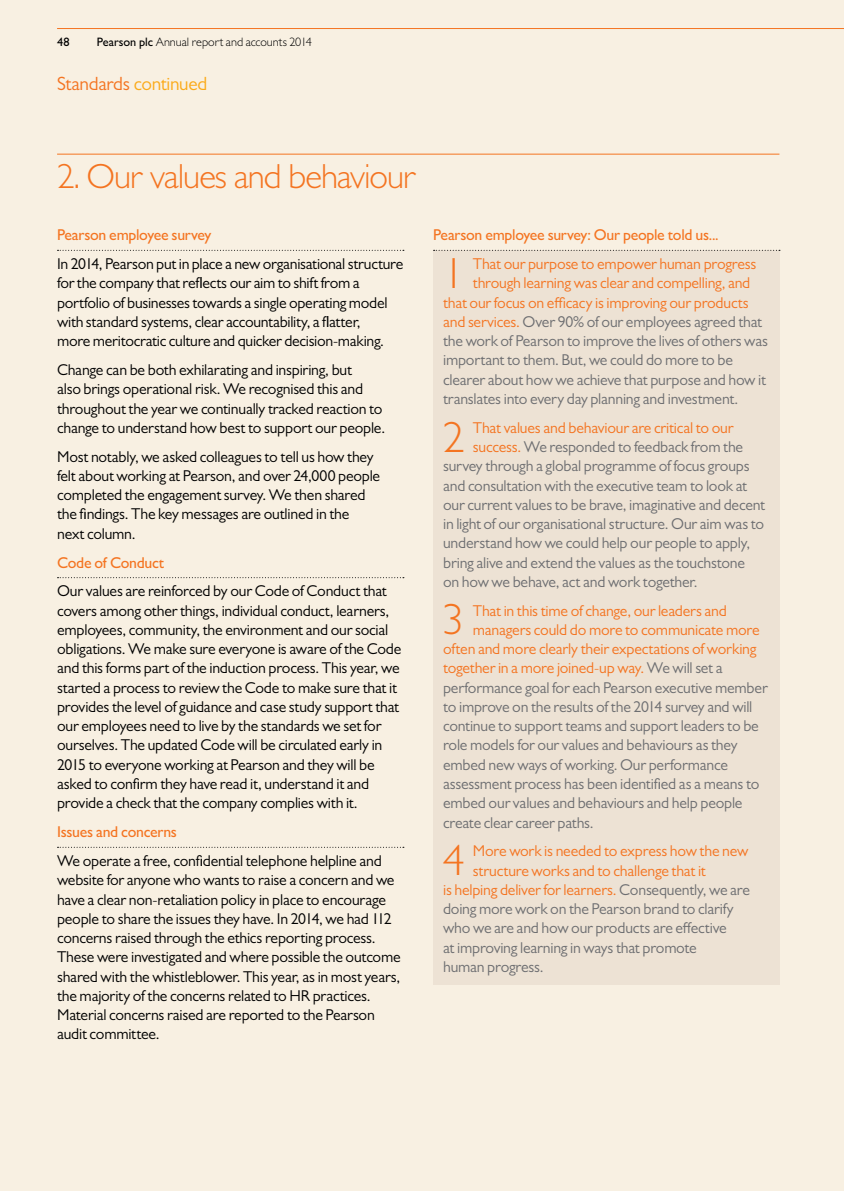
<style>
.page{position:relative;width:844px;height:1191px;background:#fff}
.page>*{position:absolute;margin:0;border:0;box-sizing:border-box;transform-origin:0 0}
.t1{font:300 43.75px "Gill Sans MT Pro";color:#f47421}
.t2{font:300 35px "Gill Sans MT Pro";letter-spacing:-.03em;color:#f47421}
.t3{font:19.25px "Gill Sans MT Pro";letter-spacing:-.015em;color:#f47421}
.t4{font:15.75px/19.2px "Gill Sans MT Pro";letter-spacing:-.015em;color:#000}
.t5{font:15.75px "Gill Sans MT Pro";letter-spacing:-.015em;color:#6d6e71}
.t6{font:15.75px "Gill Sans MT Pro";letter-spacing:-.015em;color:#f47421}
.t7{font:500 15.75px "Gill Sans MT Pro";letter-spacing:-.02em;color:#f47421}
.t8{font:300 12.25px "Gill Sans MT Pro";color:#000}
.t9{font:500 12.25px "Gill Sans MT Pro";color:#000}
.s1{font-weight:500}
.s2{color:#fbaa19}
.s3{color:#f47421}
.s4{color:#6d6e71}
</style>
<div class="page">
<div style="left:0;top:0;width:843px;height:1191px;background:#f8f0e2"></div>
<svg style="left:57px;top:250px;width:347px;height:1px"></svg>
<svg style="left:57px;top:577px;width:347px;height:1px"></svg>
<svg style="left:57px;top:847px;width:347px;height:1px"></svg>
<hr style="left:57px;top:154px;width:722px;height:1px;background:#f47421">
<div style="left:433px;top:251px;width:346px;height:734px;background:#ede2d4"></div>
<svg style="left:433px;top:250px;width:346px;height:1px"></svg>
<hr style="left:57px;top:28px;width:786px;height:1px;background:#f47421">
<p class="t9" style="left:57px;top:34px;width:14px">48</p>
<p class="t8" style="left:97px;top:34px;width:217px"><span class="s1">Pearson plc</span> Annual report and accounts 2014</p>
<p class="t3" style="left:57px;top:72px;width:152px">Standards <span class="s2">continued</span></p>
<h2 class="t2" style="left:57px;top:155px;width:360px">2. Our values and behaviour</h2>
<p class="t7" style="left:57px;top:226px;width:156px">Pearson employee survey</p>
<p class="t4" style="left:57px;top:254px;width:347px">In 2014, Pearson put in place a new organisational structure for the company that reflects our aim to shift from a portfolio of businesses towards a single operating model with standard systems, clear accountability, a flatter,<br>more meritocratic culture and quicker decision-making.</p>
<p class="t4" style="left:57px;top:360px;width:329px">Change can be both exhilarating and inspiring, but<br>also brings operational risk. We recognised this and throughout the year we continually tracked reaction to change to understand how best to support our people.</p>
<p class="t4" style="left:57px;top:446px;width:324px">Most notably, we asked colleagues to tell us how they felt about working at Pearson, and over 24,000 people completed the engagement survey. We then shared the findings. The key messages are outlined in the next column.</p>
<p class="t7" style="left:57px;top:553px;width:109px">Code of Conduct</p>
<p class="t4" style="left:57px;top:581px;width:346px">Our values are reinforced by our Code of Conduct that covers among other things, individual conduct, learners, employees, community, the environment and our social obligations. We make sure everyone is aware of the Code and this forms part of the induction process. This year, we started a process to review the Code to make sure that it provides the level of guidance and case study support that our employees need to live by the standards we set for ourselves. The updated Code will be circulated early in 2015 to everyone working at Pearson and they will be asked to confirm they have read it, understand it and provide a check that the company complies with it.</p>
<p class="t7" style="left:57px;top:822px;width:121px">Issues and concerns</p>
<p class="t4" style="left:57px;top:851px;width:345px">We operate a free, confidential telephone helpline and website for anyone who wants to raise a concern and we have a clear non-retaliation policy in place to encourage people to share the issues they have. In 2014, we had 112 concerns raised through the ethics reporting process.<br>These were investigated and where possible the outcome shared with the whistleblower. This year, as in most years, the majority of the concerns related to HR practices.<br>Material concerns raised are reported to the Pearson audit committee.</p>
<p class="t7" style="left:433px;top:226px;width:287px">Pearson employee survey: Our people told us...</p>
<p class="t6" style="left:473px;top:254px;width:285px">That our purpose to empower human progress</p>
<p class="t6" style="left:473px;top:274px;width:279px">through learning was clear and compelling, and</p>
<p class="t6" style="left:443px;top:293px;width:307px">that our focus on efficacy is improving our products</p>
<p class="t5" style="left:443px;top:312px;width:320px"><span class="s3">and services.</span> Over 90% of our employees agreed that</p>
<p class="t5" style="left:443px;top:331px;width:326px">the work of Pearson to improve the lives of others was</p>
<p class="t5" style="left:443px;top:351px;width:291px">important to them. But, we could do more to be</p>
<p class="t5" style="left:443px;top:370px;width:324px">clearer about how we achieve that purpose and how it</p>
<p class="t5" style="left:443px;top:389px;width:296px">translates into every day planning and investment.</p>
<p class="t6" style="left:473px;top:418px;width:262px">That values and behaviour are critical to our</p>
<p class="t5" style="left:473px;top:437px;width:272px"><span class="s3">success.</span> We responded to feedback from the</p>
<p class="t5" style="left:443px;top:456px;width:308px">survey through a global programme of focus groups</p>
<p class="t5" style="left:443px;top:476px;width:305px">and consultation with the executive team to look at</p>
<p class="t5" style="left:443px;top:495px;width:323px">our current values to be brave, imaginative and decent</p>
<p class="t5" style="left:443px;top:514px;width:322px">in light of our organisational structure. Our aim was to</p>
<p class="t5" style="left:443px;top:533px;width:308px">understand how we could help our people to apply,</p>
<p class="t5" style="left:443px;top:553px;width:303px">bring alive and extend the values as the touchstone</p>
<p class="t5" style="left:443px;top:572px;width:256px">on how we behave, act and work together.</p>
<p class="t6" style="left:473px;top:601px;width:255px">That in this time of change, our leaders and</p>
<p class="t6" style="left:473px;top:620px;width:288px">managers could do more to communicate more</p>
<p class="t6" style="left:443px;top:639px;width:315px">often and more clearly their expectations of working</p>
<p class="t6" style="left:443px;top:659px;width:281px">together in a more joined-up way. <span class="s4">We will set a</span></p>
<p class="t5" style="left:443px;top:678px;width:326px">performance goal for each Pearson executive member</p>
<p class="t5" style="left:443px;top:697px;width:311px">to improve on the results of the 2014 survey and will</p>
<p class="t5" style="left:443px;top:716px;width:317px">continue to support teams and support leaders to be</p>
<p class="t5" style="left:443px;top:736px;width:296px">role models for our values and behaviours as they</p>
<p class="t5" style="left:443px;top:755px;width:286px">embed new ways of working. Our performance</p>
<p class="t5" style="left:443px;top:774px;width:318px">assessment process has been identified as a means to</p>
<p class="t5" style="left:443px;top:793px;width:301px">embed our values and behaviours and help people</p>
<p class="t5" style="left:443px;top:813px;width:152px">create clear career paths.</p>
<p class="t6" style="left:473px;top:841px;width:277px">More work is needed to express how the new</p>
<p class="t6" style="left:473px;top:861px;width:234px">structure works and to challenge that it</p>
<p class="t6" style="left:443px;top:880px;width:308px">is helping deliver for learners. <span class="s4">Consequently, we are</span></p>
<p class="t5" style="left:443px;top:899px;width:292px">doing more work on the Pearson brand to clarify</p>
<p class="t5" style="left:443px;top:918px;width:285px">who we are and how our products are effective</p>
<p class="t5" style="left:443px;top:938px;width:255px">at improving learning in ways that promote</p>
<p class="t5" style="left:443px;top:957px;width:102px">human progress.</p>
<h1 class="t1" style="left:442px;top:247px;width:23px">1</h1>
<h1 class="t1" style="left:442px;top:411px;width:23px">2</h1>
<h1 class="t1" style="left:442px;top:593px;width:23px">3</h1>
<h1 class="t1" style="left:442px;top:834px;width:23px">4</h1>
</div>
